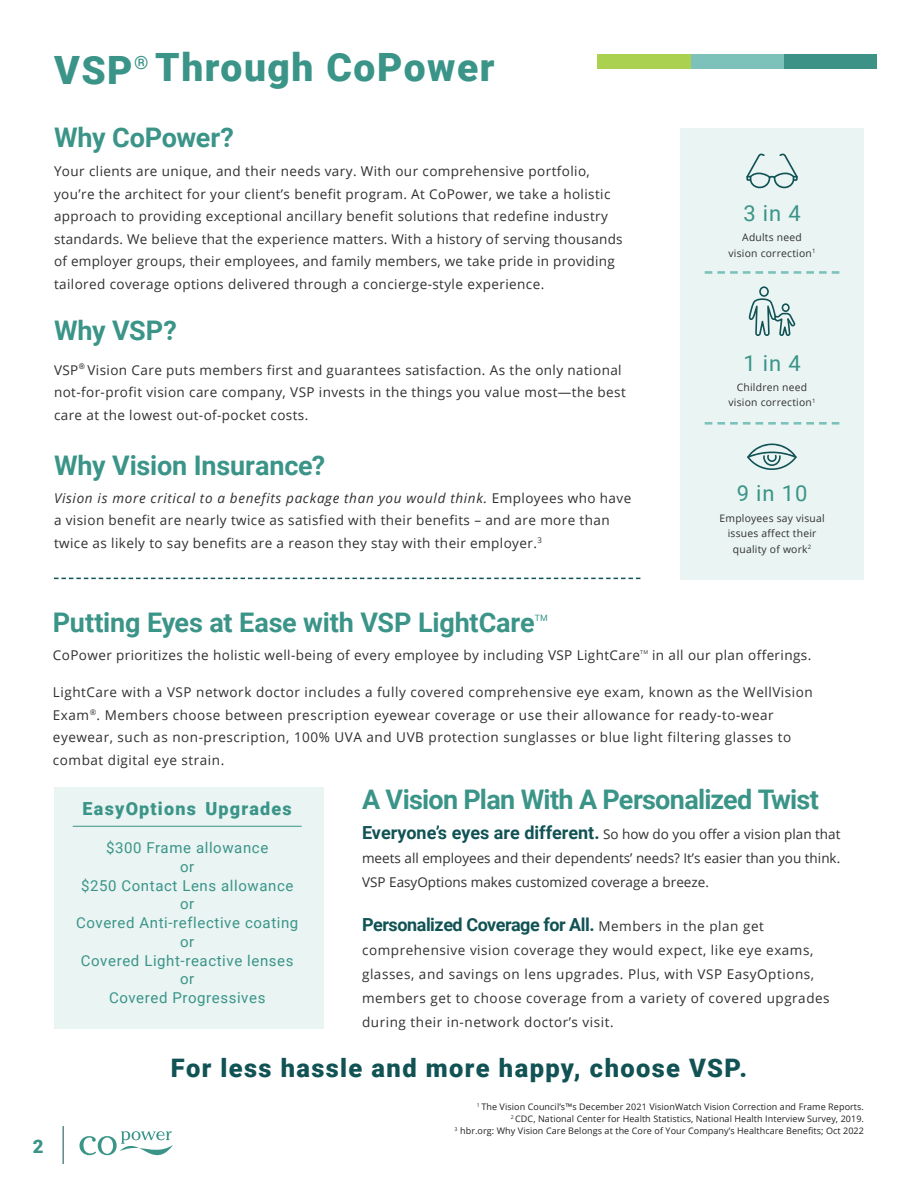
<style>
.page{position:relative;width:918px;height:1188px;background:#fff}
.page>*{position:absolute;margin:0;border:0;box-sizing:border-box;transform-origin:0 0}
.t1{font:900 39px "Roboto";letter-spacing:.04em;color:#3b9488}
.Paragraph_Style_1{font:700 27px "Roboto";letter-spacing:-.01em;color:#3b9488}
.Paragraph_Style_1-2{font:700 27px "Roboto";letter-spacing:-.03em;color:#3b9488}
.Paragraph_Style_1-3{font:900 25.5px "Roboto";letter-spacing:.055em;color:#115254}
.t2{font:21.9px "Roboto";letter-spacing:.04em;color:#3b9488}
.t3{font:900 18.6px "Roboto";color:#3b9488}
.Paragraph_Style_1-4{font:700 18px "Roboto";letter-spacing:-.025em;color:#115254}
.Paragraph_Style_1-5{font:900 18px "Roboto";letter-spacing:.07em;color:#3b9488}
.t4{font:15px "Roboto";letter-spacing:.04em;color:#3b9488}
.Paragraph_Style_1-6{font:13.5px/22.5px "Open Sans";letter-spacing:.03em;color:#312f30}
.t5{font:10.35px/15.5px "Open Sans";letter-spacing:.02em;color:#312f30;text-align:center}
.table-left_aligned_content{font:9px/12px "Open Sans";letter-spacing:.01em;color:#231f20;text-align:right}
.Paragraph_Style_1-7{font:8.7px "Roboto";color:#3b9488}
.Paragraph_Style_1-8{font:5.25px "Open Sans";color:#312f30}
.s1{font-style:italic}
.s2{font-family:"Roboto";font-weight:700;font-size:18px;color:#115254}
.s3{font-family:"Open Sans";font-weight:400;font-size:13.5px;color:#312f30}
</style>
<div class="page">
<hr style="left:63px;top:1126px;width:1px;height:38px;background:#115254">
<svg style="left:80px;top:1131px;width:93px;height:25px"></svg>
<div style="left:784px;top:54px;width:93px;height:15px;background:#3c9287"></div>
<div style="left:691px;top:54px;width:93px;height:15px;background:#7cc2ba"></div>
<div style="left:597px;top:54px;width:94px;height:15px;background:#aad250"></div>
<div style="left:680px;top:128px;width:184px;height:451px;background:#e9f4f3"></div>
<svg style="left:746px;top:154px;width:52px;height:34px"></svg>
<svg style="left:749px;top:286px;width:46px;height:50px"></svg>
<svg style="left:747px;top:444px;width:50px;height:26px"></svg>
<svg style="left:705px;top:271px;width:134px;height:3px"></svg>
<svg style="left:705px;top:422px;width:134px;height:3px"></svg>
<svg style="left:54px;top:578px;width:586px;height:1px"></svg>
<div style="left:54px;top:787px;width:270px;height:242px;background:#e9f4f3"></div>
<hr style="left:73px;top:826px;width:229px;height:1px;background:#3b9488">
<p class="t1" style="left:54px;top:40px;width:442px">VSP<sup>®</sup> Through CoPower</p>
<p class="Paragraph_Style_1" style="left:54px;top:118px;width:182px">Why CoPower?</p>
<p class="Paragraph_Style_1-6" style="left:54px;top:160px;width:570px">Your clients are unique, and their needs vary. With our comprehensive portfolio, you’re the architect for your client’s benefit program. At CoPower, we take a holistic approach to providing exceptional ancillary benefit solutions that redefine industry standards. We believe that the experience matters. With a history of serving thousands of employer groups, their employees, and family members, we take pride in providing tailored coverage options delivered through a concierge-style experience.</p>
<p class="Paragraph_Style_1" style="left:54px;top:312px;width:124px">Why VSP?</p>
<p class="Paragraph_Style_1-6" style="left:54px;top:358px;width:573px">VSP<sup>®</sup> Vision Care puts members first and guarantees satisfaction. As the only national not-for-profit vision care company, VSP invests in the things you value most—the best care at the lowest out-of-pocket costs.</p>
<p class="Paragraph_Style_1" style="left:54px;top:446px;width:273px">Why Vision Insurance?</p>
<p class="Paragraph_Style_1-6" style="left:54px;top:486px;width:579px"><span class="s1">Vision is more critical to a benefits package than you would think.</span> Employees who have a vision benefit are nearly twice as satisfied with their benefits – and are more than twice as likely to say benefits are a reason they stay with their employer.<sup>3</sup></p>
<p class="t2" style="left:743px;top:198px;width:59px">3 in 4</p>
<p class="t5" style="left:729px;top:230px;width:88px">Adults need vision correction<sup>1</sup></p>
<p class="t2" style="left:743px;top:348px;width:59px">1 in 4</p>
<p class="t5" style="left:729px;top:379px;width:88px">Children need vision correction<sup>1</sup></p>
<p class="t2" style="left:737px;top:478px;width:72px">9 in 10</p>
<p class="t5" style="left:720px;top:510px;width:107px">Employees say visual issues affect their quality of work<sup>2</sup></p>
<p class="Paragraph_Style_1" style="left:53px;top:603px;width:483px">Putting Eyes at Ease with VSP LightCare</p>
<p class="Paragraph_Style_1-7" style="left:535px;top:611px;width:15px">TM</p>
<p class="Paragraph_Style_1-6" style="left:53px;top:643px;width:589px">CoPower prioritizes the holistic well-being of every employee by including VSP LightCare</p>
<p class="Paragraph_Style_1-8" style="left:640px;top:648px;width:9px">TM</p>
<p class="Paragraph_Style_1-6" style="left:652px;top:643px;width:161px">in all our plan offerings.</p>
<p class="Paragraph_Style_1-6" style="left:53px;top:681px;width:761px">LightCare with a VSP network doctor includes a fully covered comprehensive eye exam, known as the WellVision Exam<sup>®</sup>. Members choose between prescription eyewear coverage or use their allowance for ready-to-wear eyewear, such as non-prescription, 100% UVA and UVB protection sunglasses or blue light filtering glasses to combat digital eye strain.</p>
<p class="Paragraph_Style_1-5" style="left:83px;top:796px;width:211px">EasyOptions Upgrades</p>
<p class="t4" style="left:106px;top:837px;width:164px">$300 Frame allowance</p>
<p class="t4" style="left:180px;top:856px;width:16px">or</p>
<p class="t4" style="left:81px;top:875px;width:214px">$250 Contact Lens allowance</p>
<p class="t4" style="left:180px;top:894px;width:16px">or</p>
<p class="t4" style="left:76px;top:912px;width:224px">Covered Anti-reflective coating</p>
<p class="t4" style="left:180px;top:931px;width:16px">or</p>
<p class="t4" style="left:81px;top:950px;width:214px">Covered Light-reactive lenses</p>
<p class="t4" style="left:180px;top:969px;width:16px">or</p>
<p class="t4" style="left:109px;top:987px;width:158px">Covered Progressives</p>
<p class="Paragraph_Style_1-2" style="left:362px;top:780px;width:458px">A Vision Plan With A Personalized Twist</p>
<p class="Paragraph_Style_1-6" style="left:362px;top:822px;width:480px;line-height:24px;text-align:justify"><span class="s2">Everyone’s eyes are different.</span> So how do you offer a vision plan that meets all employees and their dependents’ needs? It’s easier than you think.<br>VSP EasyOptions makes customized coverage a breeze.</p>
<p class="Paragraph_Style_1-4" style="left:362px;top:912px;width:403px">Personalized Coverage for All. <span class="s3">Members in the plan get</span></p>
<p class="Paragraph_Style_1-6" style="left:362px;top:938px;width:469px;line-height:24px">comprehensive vision coverage they would expect, like eye exams, glasses, and savings on lens upgrades. Plus, with VSP EasyOptions, members get to choose coverage from a variety of covered upgrades during their in-network doctor’s visit.</p>
<h3 class="t3" style="left:33px;top:1133px;width:12px">2</h3>
<p class="Paragraph_Style_1-3" style="left:171px;top:1050px;width:578px">For less hassle and more happy, choose VSP.</p>
<p class="table-left_aligned_content" style="left:477px;top:1100px;width:389px"><sup>1</sup> The Vision Council’s™s December 2021 VisionWatch Vision Correction and Frame Reports.<br><sup>2</sup> CDC, National Center for Health Statistics, National Health Interview Survey, 2019.</p>
<p class="table-left_aligned_content" style="left:455px;top:1124px;width:411px"><sup>3</sup> hbr.org: Why Vision Care Belongs at the Core of Your Company’s Healthcare Benefits; Oct 2022</p>
</div>
